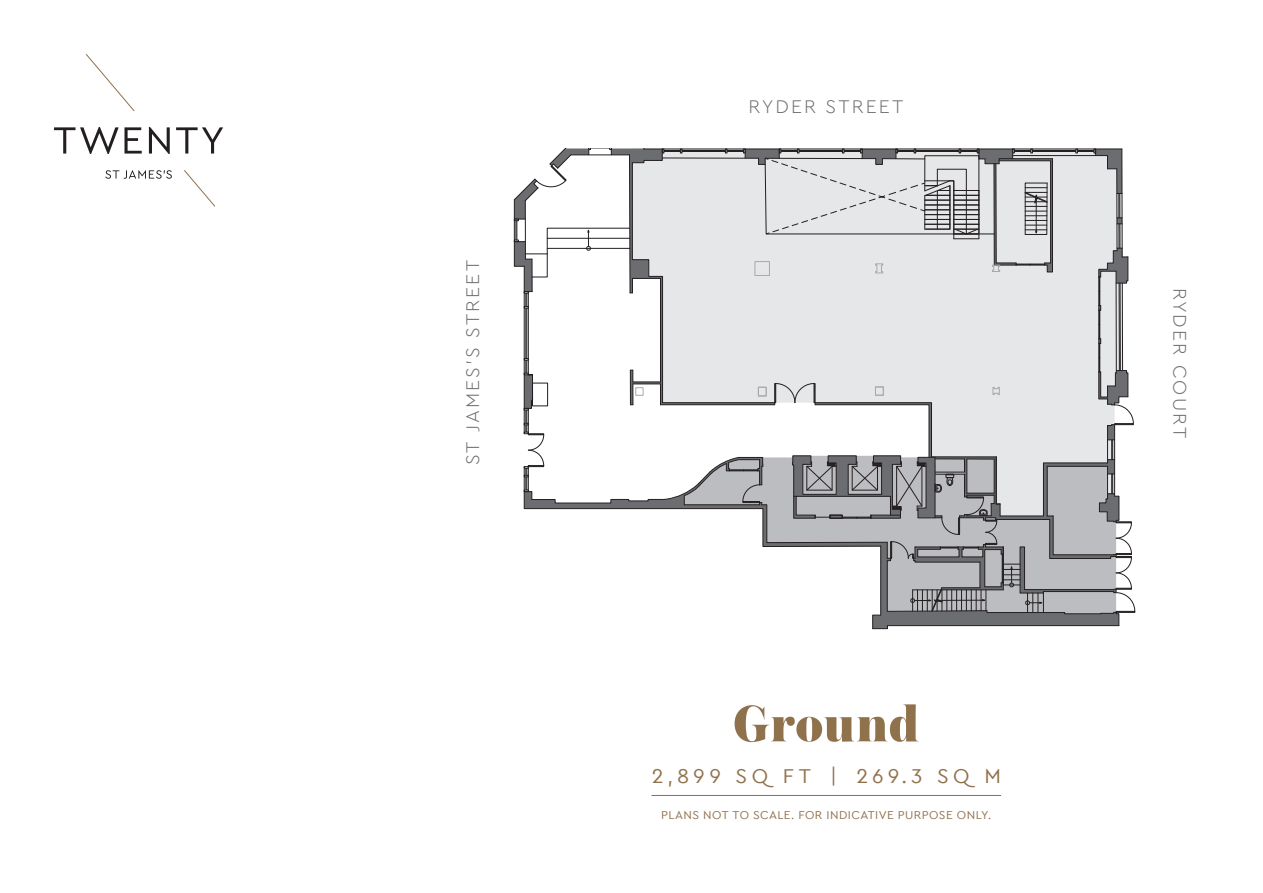
<style>
.page{position:relative;width:1263px;height:893px;background:#fff}
.page>*{position:absolute;margin:0;border:0;box-sizing:border-box;transform-origin:0 0}
.t1{font:900 54px "Austin";letter-spacing:.01em;color:#8f724c}
.t2{font:21px "Cera PRO";letter-spacing:.205em;color:#8f724c}
.t3{font:300 19.35px "Cera PRO";letter-spacing:.11em;color:#6c6d70}
.t4{font:12px "Cera PRO";letter-spacing:.035em;color:#8f724c}
</style>
<div class="page">
<svg style="left:54px;top:54px;width:169px;height:153px"></svg>
<hr style="left:651px;top:795px;width:350px;height:1px;background:#8f724c">
<svg style="left:514px;top:148px;width:621px;height:481px"></svg>
<p class="t3" style="left:460px;top:465px;width:207px;rotate:-90deg">ST JAMES’S STREET</p>
<p class="t3" style="left:748px;top:94px;width:156px">RYDER STREET</p>
<p class="t1" style="left:733px;top:684px;width:188px">Ground</p>
<p class="t2" style="left:652px;top:762px;width:351px">2,899 SQ FT | 269.3 SQ M</p>
<p class="t4" style="left:661px;top:807px;width:332px">PLANS NOT TO SCALE. FOR INDICATIVE PURPOSE ONLY.</p>
<p class="t3" style="left:1193px;top:288px;width:152px;rotate:90deg">RYDER COURT</p>
</div>
